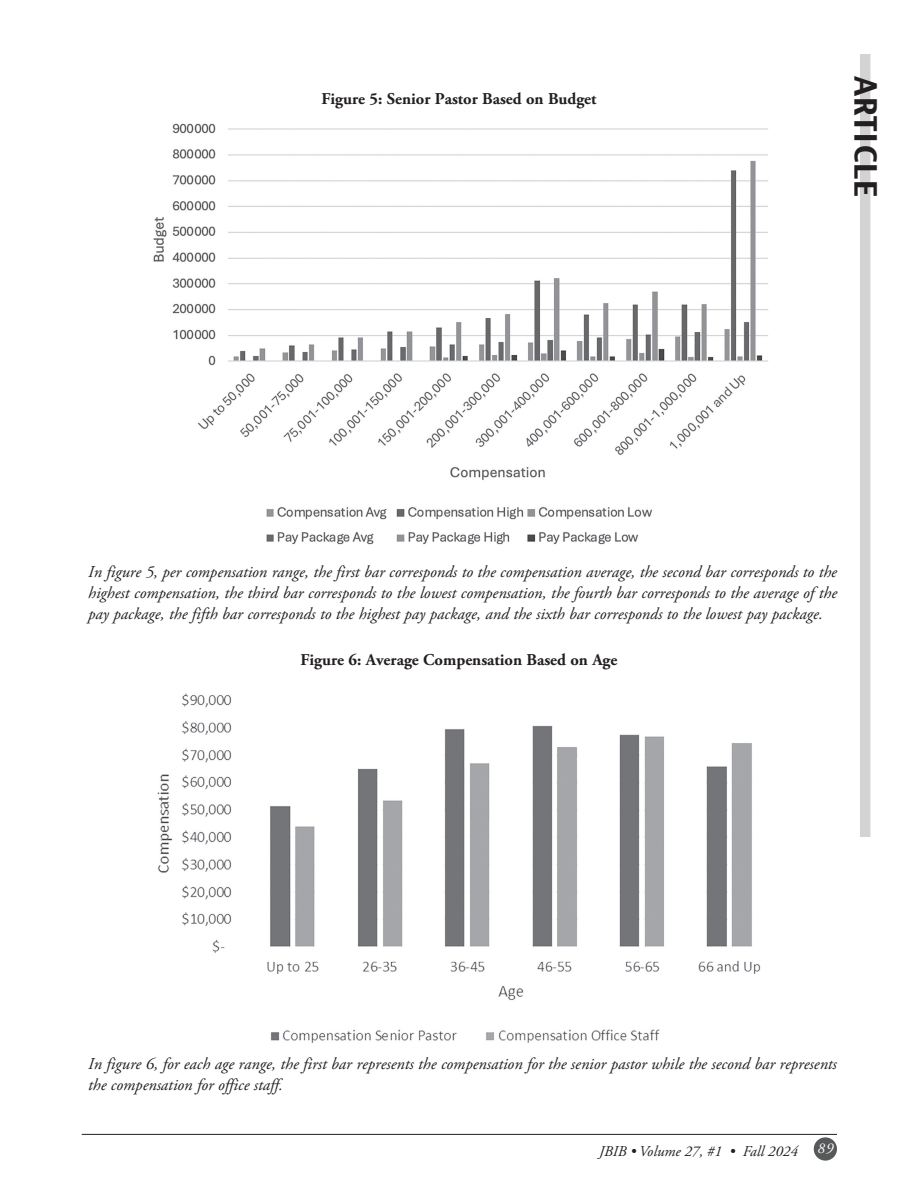
<style>
.page{position:relative;width:918px;height:1188px;background:#fff}
.page>*{position:absolute;margin:0;border:0;box-sizing:border-box;transform-origin:0 0}
.t1{font:30px "Charcoal CY";letter-spacing:.03em;color:#231f20}
.t2{font:italic 16.5px/21px "Adobe Garamond Pro";color:#231f20;text-align:justify}
.t3{font:700 16.5px "Adobe Garamond Pro";color:#231f20}
.t4{font:italic 15px "Adobe Garamond Pro";color:#231f20}
.t5{font:italic 15px "Adobe Garamond Pro";color:#fff}
</style>
<div class="page">
<div style="left:860px;top:54px;width:10px;height:783px;background:#d3d3d3"></div>
<hr style="left:82px;top:1134px;width:755px;height:1px;background:#231f20">
<div style="left:814px;top:1137px;width:23px;height:24px;background:#57585a;border-radius:50%"></div>
<img style="left:153px;top:123px;width:615px;height:422px">
<img style="left:157px;top:693px;width:604px;height:350px">
<p class="t3" style="left:321px;top:89px;width:277px">Figure 5: Senior Pastor Based on Budget</p>
<p class="t1" style="left:883px;top:76px;width:123px;rotate:90deg">ARTICLE</p>
<p class="t2" style="left:88px;top:561px;width:750px">In figure 5, per compensation range, the first bar corresponds to the compensation average, the second bar corresponds to the highest compensation, the third bar corresponds to the lowest compensation, the fourth bar corresponds to the average of the pay package, the fifth bar corresponds to the highest pay package, and the sixth bar corresponds to the lowest pay package.</p>
<p class="t3" style="left:301px;top:650px;width:318px">Figure 6: Average Compensation Based on Age</p>
<p class="t2" style="left:88px;top:1054px;width:750px">In figure 6, for each age range, the first bar represents the compensation for the senior pastor while the second bar represents the compensation for office staff.</p>
<p class="t4" style="left:599px;top:1143px;width:200px">JBIB • Volume 27, #1 • Fall 2024</p>
<p class="t5" style="left:818px;top:1139px;width:17px">89</p>
</div>
